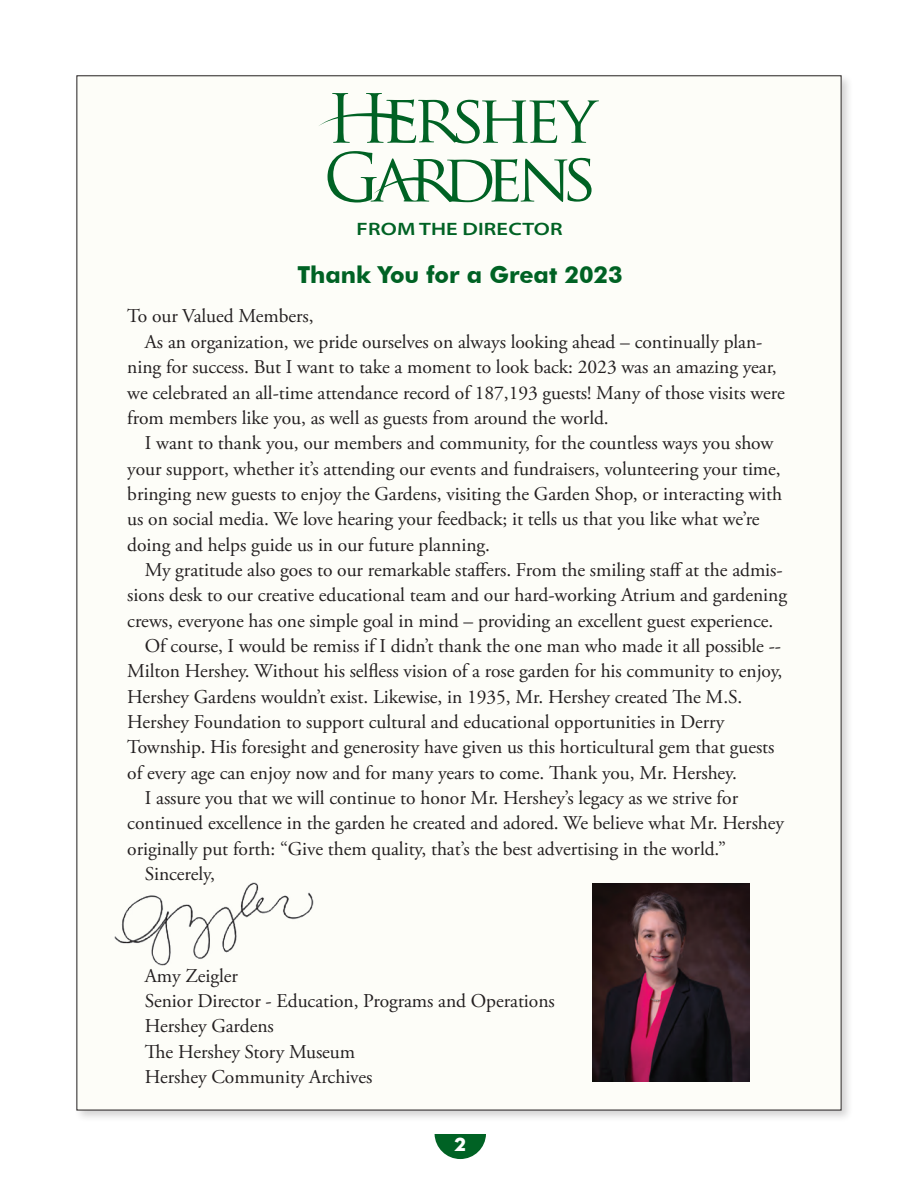
<style>
.page{position:relative;width:918px;height:1188px;background:#fff}
.page>*{position:absolute;margin:0;border:0;box-sizing:border-box;transform-origin:0 0}
.t1{font:700 23.4px "Futura BT";letter-spacing:-.005em;color:#006224}
.t2{font:19.5px/25.3px "Adobe Garamond Pro";letter-spacing:-.005em;color:#231f20}
.t3{font:19.5px "Neutra Disp Titling";color:#fff}
.t4{font:600 semi-expanded 18px "Myriad Pro";letter-spacing:.01em;color:#006224;scale:1.14 1}
</style>
<div class="page">
<div style="left:74px;top:73px;width:780px;height:1050px;background:#231f20;opacity:.2"></div>
<div style="left:77px;top:76px;width:764px;height:1034px;background:#fdfdf8"></div>
<img style="left:114px;top:882px;width:200px;height:84px">
<svg style="left:319px;top:93px;width:280px;height:50px"></svg>
<svg style="left:328px;top:151px;width:264px;height:52px"></svg>
<img style="left:592px;top:884px;width:158px;height:197px">
<svg style="left:435px;top:1134px;width:51px;height:25px"></svg>
<p class="t4" style="left:356px;top:217px;width:182px">FROM THE DIRECTOR</p>
<p class="t1" style="left:297px;top:261px;width:327px">Thank You for a Great 2023</p>
<p class="t2" style="left:127px;top:304px;width:188px">To our Valued Members,</p>
<p class="t2" style="left:145px;top:330px;width:619px">As an organization, we pride ourselves on always looking ahead – continually plan-</p>
<p class="t2" style="left:127px;top:355px;width:651px">ning for success. But I want to take a moment to look back: 2023 was an amazing year,</p>
<p class="t2" style="left:127px;top:380px;width:659px">we celebrated an all-time attendance record of 187,193 guests! Many of those visits were</p>
<p class="t2" style="left:127px;top:406px;width:483px">from members like you, as well as guests from around the world.</p>
<p class="t2" style="left:145px;top:431px;width:630px">I want to thank you, our members and community, for the countless ways you show</p>
<p class="t2" style="left:127px;top:456px;width:655px">your support, whether it’s attending our events and fundraisers, volunteering your time,</p>
<p class="t2" style="left:127px;top:482px;width:656px">bringing new guests to enjoy the Gardens, visiting the Garden Shop, or interacting with</p>
<p class="t2" style="left:127px;top:507px;width:634px">us on social media. We love hearing your feedback; it tells us that you like what we’re</p>
<p class="t2" style="left:127px;top:532px;width:364px">doing and helps guide us in our future planning.</p>
<p class="t2" style="left:145px;top:558px;width:639px">My gratitude also goes to our remarkable staffers. From the smiling staff at the admis-</p>
<p class="t2" style="left:127px;top:583px;width:661px">sions desk to our creative educational team and our hard-working Atrium and gardening</p>
<p class="t2" style="left:127px;top:609px;width:648px">crews, everyone has one simple goal in mind – providing an excellent guest experience.</p>
<p class="t2" style="left:145px;top:634px;width:638px">Of course, I would be remiss if I didn’t thank the one man who made it all possible --</p>
<p class="t2" style="left:127px;top:659px;width:657px">Milton Hershey. Without his selfless vision of a rose garden for his community to enjoy,</p>
<p class="t2" style="left:127px;top:685px;width:617px">Hershey Gardens wouldn’t exist. Likewise, in 1935, Mr. Hershey created The M.S.</p>
<p class="t2" style="left:127px;top:710px;width:599px">Hershey Foundation to support cultural and educational opportunities in Derry</p>
<p class="t2" style="left:127px;top:735px;width:649px">Township. His foresight and generosity have given us this horticultural gem that guests</p>
<p class="t2" style="left:127px;top:761px;width:611px">of every age can enjoy now and for many years to come. Thank you, Mr. Hershey.</p>
<p class="t2" style="left:145px;top:786px;width:595px">I assure you that we will continue to honor Mr. Hershey’s legacy as we strive for</p>
<p class="t2" style="left:127px;top:811px;width:658px">continued excellence in the garden he created and adored. We believe what Mr. Hershey</p>
<p class="t2" style="left:127px;top:837px;width:600px">originally put forth: “Give them quality, that’s the best advertising in the world.”</p>
<p class="t2" style="left:145px;top:862px;width:72px">Sincerely,</p>
<p class="t2" style="left:145px;top:963px;width:411px">Amy Zeigler<br>Senior Director - Education, Programs and Operations<br>Hershey Gardens<br>The Hershey Story Museum<br>Hershey Community Archives</p>
<p class="t3" style="left:455px;top:1133px;width:13px">2</p>
</div>
